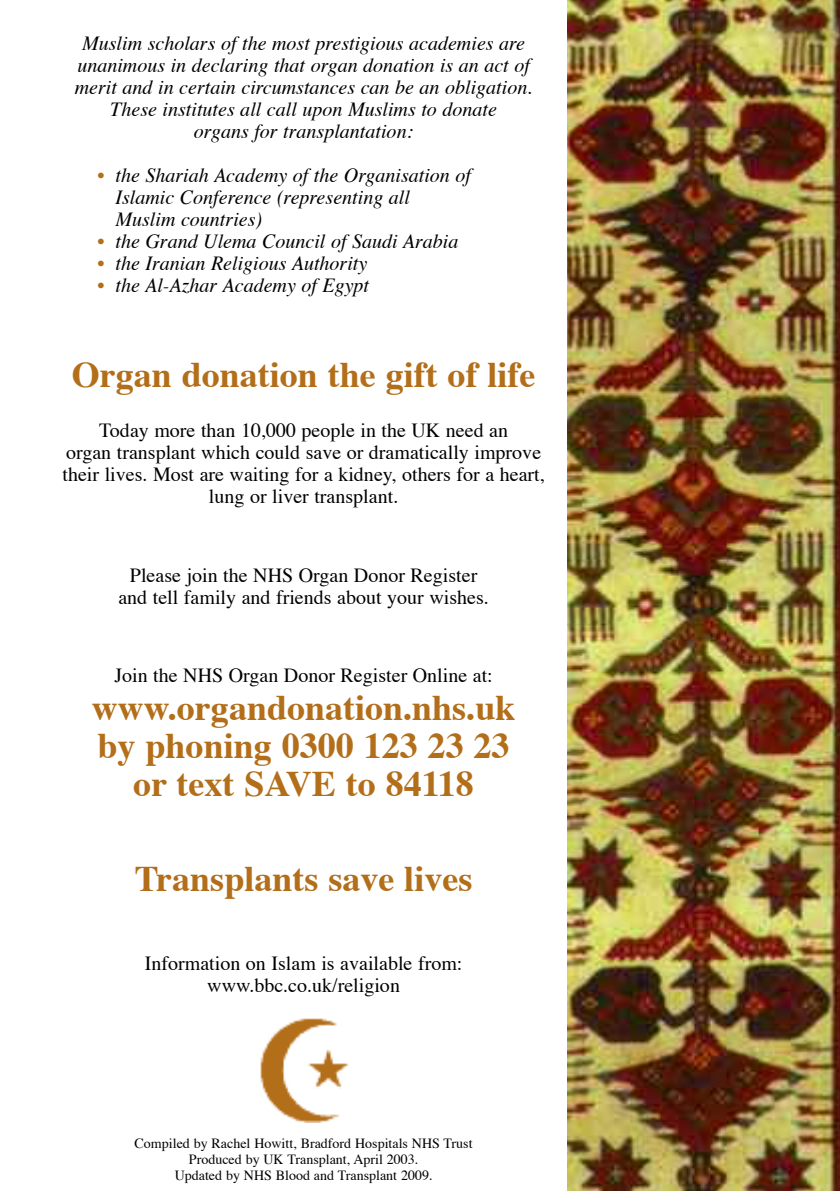
<style>
.page{position:relative;width:840px;height:1191px;background:#fff}
.page>*{position:absolute;margin:0;border:0;box-sizing:border-box;transform-origin:0 0}
.t1{font:700 36px/38px "Times";color:#b36e1a;text-align:center}
.t2{font:italic 20px/22px "Times";color:#000;text-align:center}
.t3{font:20px/22px "Times";color:#000;text-align:center}
.t4{font:14px/16px "Times";color:#000;text-align:center}
.s1{color:#b36e1a}
</style>
<div class="page">
<img style="left:567px;top:0;width:272px;height:1191px">
<img style="left:260px;top:1018px;width:88px;height:104px">
<p class="t2" style="left:75px;top:34px;width:459px">Muslim scholars of the most prestigious academies are unanimous in declaring that organ donation is an act of merit and in certain circumstances can be an obligation.<br>These institutes all call upon Muslims to donate<br>organs for transplantation:</p>
<p class="t2" style="left:115px;top:166px;width:357px;text-align:left;text-indent:-18px"><span class="s1">•</span> the Shariah Academy of the Organisation of<br>Islamic Conference (representing all<br>Muslim countries)</p>
<p class="t2" style="left:97px;top:232px;width:362px"><span class="s1">•</span> the Grand Ulema Council of Saudi Arabia</p>
<p class="t2" style="left:97px;top:254px;width:271px"><span class="s1">•</span> the Iranian Religious Authority</p>
<p class="t2" style="left:97px;top:276px;width:273px"><span class="s1">•</span> the Al-Azhar Academy of Egypt</p>
<h1 class="t1" style="left:72px;top:358px;width:465px">Organ donation the gift of life</h1>
<p class="t3" style="left:62px;top:421px;width:483px">Today more than 10,000 people in the UK need an<br>organ transplant which could save or dramatically improve their lives. Most are waiting for a kidney, others for a heart, lung or liver transplant.</p>
<p class="t3" style="left:118px;top:565px;width:372px">Please join the NHS Organ Donor Register and tell family and friends about your wishes.</p>
<p class="t3" style="left:114px;top:666px;width:380px">Join the NHS Organ Donor Register Online at:</p>
<h1 class="t1" style="left:92px;top:692px;width:425px">www.organdonation.nhs.uk by phoning 0300 123 23 23 or text SAVE to 84118</h1>
<h1 class="t1" style="left:135px;top:863px;width:339px">Transplants save lives</h1>
<p class="t3" style="left:145px;top:954px;width:319px">Information on Islam is available from: www.bbc.co.uk/religion</p>
<p class="t4" style="left:134px;top:1136px;width:339px">Compiled by Rachel Howitt, Bradford Hospitals NHS Trust<br>Produced by UK Transplant, April 2003.<br>Updated by NHS Blood and Transplant 2009.</p>
</div>
